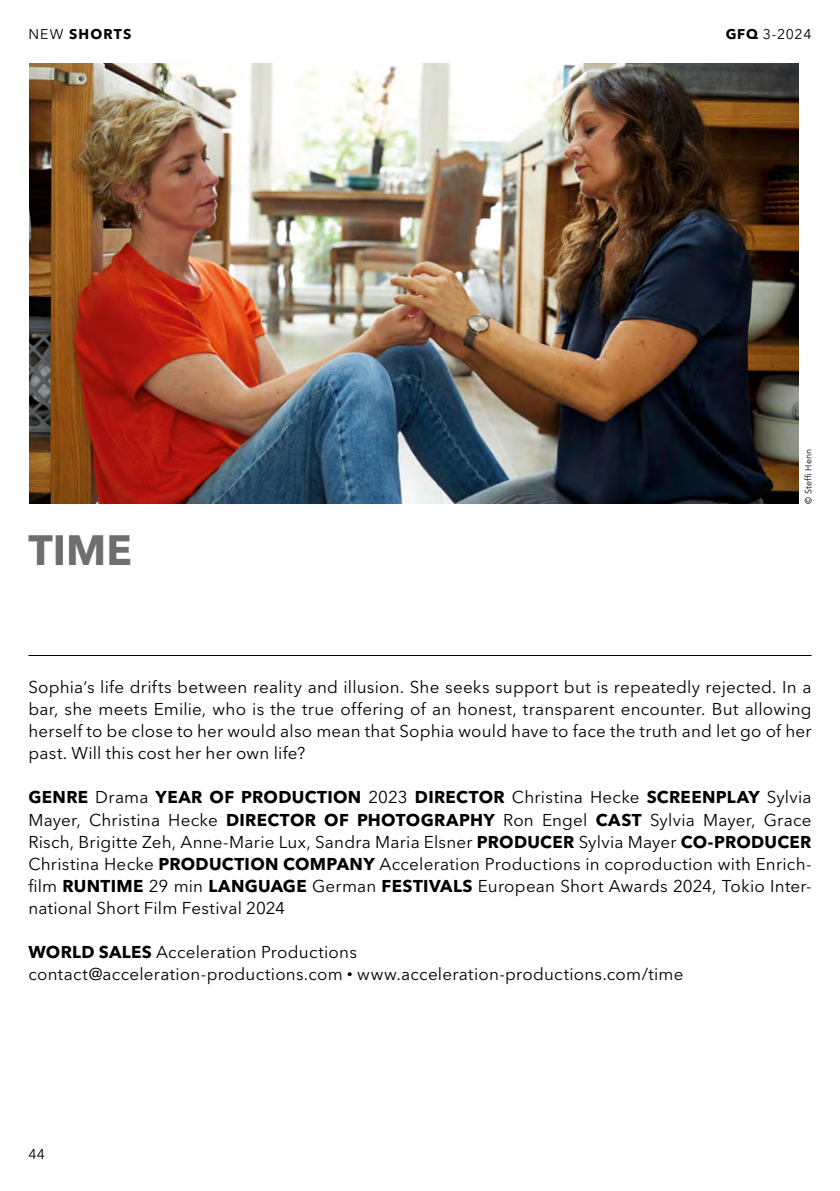
<style>
.page{position:relative;width:840px;height:1191px;background:#fff}
.page>*{position:absolute;margin:0;border:0;box-sizing:border-box;transform-origin:0 0}
.t1{font:700 42px "Avenir Next LT Pro";color:#6e6e6e}
.t2{font:17px/22px "Avenir Next LT Pro";letter-spacing:.015em;color:#000;text-align:justify}
.t3{font:14px "Avenir Next LT Pro";letter-spacing:.05em;color:#000}
.t4{font:700 14px "Avenir Next LT Pro";letter-spacing:.085em;color:#000}
.t5{font:9px "Avenir Next LT Pro";letter-spacing:.025em;color:#000}
.s1{font-weight:400}
.s2{font-weight:700}
.s3{font-weight:700;font-size:20px}
</style>
<div class="page">
<hr style="left:28px;top:655px;width:783px;height:1px;background:#000">
<img style="left:30px;top:64px;width:768px;height:439px">
<p class="t4" style="left:28px;top:25px;width:105px"><span class="s1">NEW</span> SHORTS</p>
<p class="t3" style="left:725px;top:25px;width:87px"><span class="s2">GFQ</span> 3-2024</p>
<h1 class="t1" style="left:28px;top:524px;width:105px">TIME</h1>
<p class="t5" style="left:802px;top:503px;width:56px;rotate:-90deg">© Steffi Henn</p>
<p class="t2" style="left:28px;top:676px;width:784px">Sophia‘s life drifts between reality and illusion. She seeks support but is repeatedly rejected. In a bar, she meets Emilie, who is the true offering of an honest, transparent encounter. But allowing herself to be close to her would also mean that Sophia would have to face the truth and let go of her past. Will this cost her her own life?</p>
<p class="t2" style="left:28px;top:786px;width:784px"><span class="s2">GENRE</span> Drama <span class="s2">YEAR OF PRODUCTION</span> 2023 <span class="s2">DIRECTOR</span> Christina Hecke <span class="s2">SCREENPLAY</span> Sylvia Mayer, Christina Hecke <span class="s2">DIRECTOR OF PHOTOGRAPHY</span> Ron Engel <span class="s2">CAST</span> Sylvia Mayer, Grace Risch, Brigitte Zeh, Anne-Marie Lux, Sandra Maria Elsner <span class="s2">PRODUCER</span> Sylvia Mayer <span class="s2">CO-PRODUCER </span>Christina Hecke <span class="s2">PRODUCTION COMPANY</span> Acceleration Productions in coproduction with Enrich&shy;film <span class="s2">RUNTIME</span> 29 min <span class="s2">LANGUAGE</span> German <span class="s2">FESTIVALS</span> European Short Awards 2024, Tokio Inter&shy;national Short Film Festival 2024</p>
<p class="t2" style="left:28px;top:940px;width:656px"><span class="s2">WORLD SALES</span> Acceleration Productions<br>contact@acceleration-productions.com <span class="s3">·</span> www.acceleration-productions.com/time</p>
<p class="t3" style="left:28px;top:1145px;width:18px">44</p>
</div>
